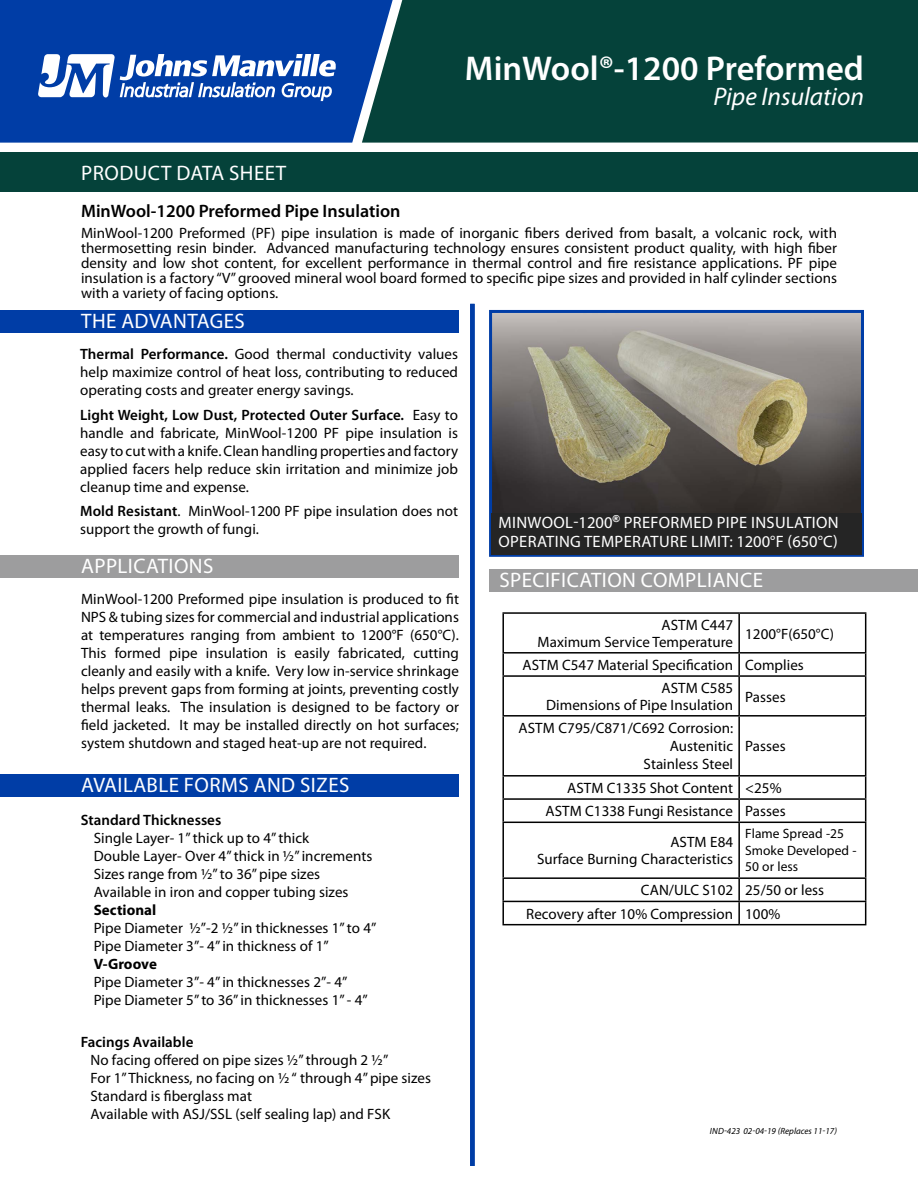
<style>
.page{position:relative;width:918px;height:1188px;background:#fff}
.page>*{position:absolute;margin:0;border:0;box-sizing:border-box;transform-origin:0 0}
.t1{font:600 34.5px "Myriad Pro";color:#fff}
.t2{font:italic 25.5px "Myriad Pro";color:#fff}
.t3{font:21px "Myriad Pro";letter-spacing:.02em;color:#fff}
.t4{font:600 18px "Myriad Pro";color:#000}
.t5{font:16.5px/19.8px "Myriad Pro";letter-spacing:.02em;color:#fff}
.t6{font:15px/18px "Myriad Pro";letter-spacing:.005em;color:#000}
.t7{font:600 15px "Myriad Pro";letter-spacing:.005em;color:#000}
.t8{font:700 15px "Myriad Pro";letter-spacing:.005em;color:#000}
.t9{font:13.5px/16.5px "Myriad Pro";letter-spacing:.005em;color:#000}
.t10{font:italic 9px "Myriad Pro";color:#000}
.s1{font-weight:600}
</style>
<div class="page">
<div style="left:0;top:0;width:362px;height:143px;background:#003da6"></div>
<div style="left:362px;top:0;width:556px;height:143px;background:#05423a"></div>
<div style="left:0;top:152px;width:918px;height:40px;background:#05423a"></div>
<svg style="left:38px;top:54px;width:298px;height:47px"></svg>
<img style="left:493px;top:314px;width:367px;height:199px">
<div style="left:489px;top:310px;width:375px;height:247px;border:3px solid #003da6"></div>
<div style="left:491px;top:513px;width:370px;height:42px;background:#252525"></div>
<div style="left:470px;top:304px;width:5px;height:862px;background:#003da6"></div>
<div style="left:0;top:774px;width:458px;height:23px;background:#003da6"></div>
<div style="left:0;top:310px;width:459px;height:23px;background:#003da6"></div>
<div style="left:0;top:555px;width:459px;height:23px;background:#9d9d9e"></div>
<hr style="left:502px;top:715px;width:237px;height:2px;background:#000">
<hr style="left:502px;top:717px;width:2px;height:58px;background:#000">
<hr style="left:739px;top:715px;width:127px;height:2px;background:#000">
<hr style="left:738px;top:717px;width:2px;height:58px;background:#000">
<hr style="left:865px;top:717px;width:1px;height:58px;background:#000">
<hr style="left:502px;top:775px;width:237px;height:2px;background:#000">
<hr style="left:502px;top:777px;width:2px;height:21px;background:#000">
<hr style="left:739px;top:775px;width:127px;height:2px;background:#000">
<hr style="left:738px;top:777px;width:2px;height:21px;background:#000">
<hr style="left:502px;top:798px;width:237px;height:2px;background:#000">
<hr style="left:502px;top:800px;width:2px;height:22px;background:#000">
<hr style="left:739px;top:798px;width:127px;height:2px;background:#000">
<hr style="left:738px;top:800px;width:2px;height:22px;background:#000">
<svg style="left:865px;top:777px;width:1px;height:45px"></svg>
<hr style="left:502px;top:822px;width:237px;height:1px;background:#000">
<hr style="left:502px;top:823px;width:2px;height:54px;background:#000">
<hr style="left:739px;top:822px;width:127px;height:1px;background:#000">
<hr style="left:738px;top:823px;width:2px;height:54px;background:#000">
<hr style="left:865px;top:823px;width:1px;height:54px;background:#000">
<hr style="left:502px;top:877px;width:237px;height:2px;background:#000">
<hr style="left:739px;top:877px;width:127px;height:2px;background:#000">
<hr style="left:502px;top:612px;width:237px;height:2px;background:#000">
<hr style="left:502px;top:614px;width:2px;height:38px;background:#000">
<hr style="left:739px;top:612px;width:127px;height:2px;background:#000">
<hr style="left:738px;top:614px;width:2px;height:38px;background:#000">
<hr style="left:865px;top:614px;width:1px;height:38px;background:#000">
<hr style="left:502px;top:652px;width:237px;height:2px;background:#000">
<hr style="left:502px;top:654px;width:2px;height:21px;background:#000">
<hr style="left:739px;top:652px;width:127px;height:2px;background:#000">
<hr style="left:738px;top:654px;width:2px;height:21px;background:#000">
<svg style="left:865px;top:654px;width:1px;height:21px"></svg>
<hr style="left:502px;top:675px;width:237px;height:2px;background:#000">
<hr style="left:502px;top:677px;width:2px;height:38px;background:#000">
<hr style="left:739px;top:675px;width:127px;height:2px;background:#000">
<hr style="left:738px;top:677px;width:2px;height:38px;background:#000">
<hr style="left:865px;top:677px;width:1px;height:38px;background:#000">
<hr style="left:502px;top:879px;width:2px;height:22px;background:#000">
<hr style="left:738px;top:879px;width:2px;height:22px;background:#000">
<hr style="left:502px;top:901px;width:237px;height:1px;background:#000">
<hr style="left:502px;top:902px;width:2px;height:22px;background:#000">
<hr style="left:739px;top:901px;width:127px;height:1px;background:#000">
<hr style="left:738px;top:902px;width:2px;height:22px;background:#000">
<svg style="left:865px;top:879px;width:1px;height:45px"></svg>
<hr style="left:502px;top:924px;width:237px;height:1px;background:#000">
<hr style="left:739px;top:924px;width:127px;height:1px;background:#000">
<div style="left:489px;top:569px;width:429px;height:23px;background:#9d9d9e"></div>
<h3 class="t3" style="left:81px;top:160px;width:207px">PRODUCT DATA SHEET</h3>
<p class="t4" style="left:81px;top:200px;width:321px">MinWool-1200 Preformed Pipe Insulation</p>
<h1 class="t1" style="left:465px;top:46px;width:401px">MinWool®-1200 Preformed</h1>
<h2 class="t2" style="left:713px;top:81px;width:152px">Pipe Insulation</h2>
<p class="t6" style="left:81px;top:225px;width:758px;line-height:15px;text-align:justify">MinWool-1200 Preformed (PF) pipe insulation is made of inorganic fibers derived from basalt, a volcanic rock, with thermosetting resin binder. Advanced manufacturing technology ensures consistent product quality, with high fiber density and low shot content, for excellent performance in thermal control and fire resistance applications. PF pipe insulation is a factory “V” grooved mineral wool board formed to specific pipe sizes and provided in half cylinder sections with a variety of facing options.</p>
<h3 class="t3" style="left:81px;top:308px;width:165px">THE ADVANTAGES</h3>
<p class="t6" style="left:80px;top:344px;width:380px;text-align:justify"><span class="s1">Thermal Performance.</span> Good thermal conductivity values help maximize control of heat loss, contributing to reduced operating costs and greater energy savings.</p>
<p class="t6" style="left:80px;top:405px;width:380px;text-align:justify"><span class="s1">Light Weight, Low Dust, Protected Outer Surface.</span> Easy to handle and fabricate, MinWool-1200 PF pipe insulation is easy to cut with a knife. Clean handling properties and factory applied facers help reduce skin irritation and minimize job cleanup time and expense.</p>
<p class="t6" style="left:80px;top:502px;width:379px"><span class="s1">Mold Resistant</span>. MinWool-1200 PF pipe insulation does not support the growth of fungi.</p>
<h3 class="t3" style="left:81px;top:554px;width:134px">APPLICATIONS</h3>
<p class="t6" style="left:81px;top:589px;width:380px;text-align:justify">MinWool-1200 Preformed pipe insulation is produced to fit NPS &amp; tubing sizes for commercial and industrial applications at temperatures ranging from ambient to 1200°F (650°C).<br>This formed pipe insulation is easily fabricated, cutting cleanly and easily with a knife. Very low in-service shrinkage helps prevent gaps from forming at joints, preventing costly thermal leaks. The insulation is designed to be factory or field jacketed. It may be installed directly on hot surfaces; system shutdown and staged heat-up are not required.</p>
<h3 class="t3" style="left:81px;top:772px;width:270px">AVAILABLE FORMS AND SIZES</h3>
<p class="t7" style="left:81px;top:810px;width:142px">Standard Thicknesses</p>
<p class="t6" style="left:94px;top:828px;width:280px">Single Layer- 1” thick up to 4” thick<br>Double Layer- Over 4” thick in ½” increments Sizes range from ½” to 36” pipe sizes Available in iron and copper tubing sizes</p>
<p class="t8" style="left:94px;top:900px;width:64px">Sectional</p>
<p class="t6" style="left:94px;top:918px;width:284px">Pipe Diameter ½”-2 ½” in thicknesses 1” to 4”<br>Pipe Diameter 3”- 4” in thickness of 1”</p>
<p class="t8" style="left:94px;top:954px;width:65px">V-Groove</p>
<p class="t6" style="left:94px;top:972px;width:276px">Pipe Diameter 3”- 4” in thicknesses 2”- 4”<br>Pipe Diameter 5” to 36” in thicknesses 1” - 4”</p>
<p class="t7" style="left:81px;top:1033px;width:114px">Facings Available</p>
<p class="t6" style="left:90px;top:1051px;width:342px">No facing offered on pipe sizes ½” through 2 ½”<br>For 1” Thickness, no facing on ½ “ through 4” pipe sizes Standard is fiberglass mat<br>Available with ASJ/SSL (self sealing lap) and FSK</p>
<p class="t5" style="left:499px;top:512px;width:342px">MINWOOL-1200<sup>®</sup> PREFORMED PIPE INSULATION<br>OPERATING TEMPERATURE LIMIT: 1200°F (650°C)</p>
<h3 class="t3" style="left:499px;top:567px;width:265px">SPECIFICATION COMPLIANCE</h3>
<p class="t6" style="left:538px;top:617px;width:197px;line-height:16.5px;text-align:right">ASTM C447<br>Maximum Service Temperature</p>
<p class="t6" style="left:523px;top:618px;width:313px;line-height:31.5px;text-indent:223px">1200°F(650°C)<br>ASTM C547 Material Specification Complies</p>
<p class="t6" style="left:546px;top:680px;width:188px;line-height:16.5px;text-align:right">ASTM C585<br>Dimensions of Pipe Insulation</p>
<p class="t6" style="left:745px;top:687px;width:42px">Passes</p>
<p class="t6" style="left:519px;top:719px;width:216px;text-align:right">ASTM C795/C871/C692 Corrosion:<br>Austenitic<br>Stainless Steel</p>
<p class="t6" style="left:745px;top:737px;width:42px">Passes</p>
<p class="t6" style="left:546px;top:776px;width:241px;line-height:23.2px;text-align:right">ASTM C1335 Shot Content &lt;25%<br>ASTM C1338 Fungi Resistance Passes</p>
<p class="t6" style="left:537px;top:834px;width:198px;line-height:16.5px;text-align:right">ASTM E84<br>Surface Burning Characteristics</p>
<p class="t9" style="left:745px;top:825px;width:113px">Flame Spread -25<br>Smoke Developed -<br>50 or less</p>
<p class="t6" style="left:526px;top:879px;width:300px;line-height:23.2px;text-indent:115px">CAN/ULC S102 25/50 or less<br>Recovery after 10% Compression 100%</p>
<p class="t10" style="left:710px;top:1125px;width:128px">IND-423 02-04-19 (Replaces 11-17)</p>
</div>
